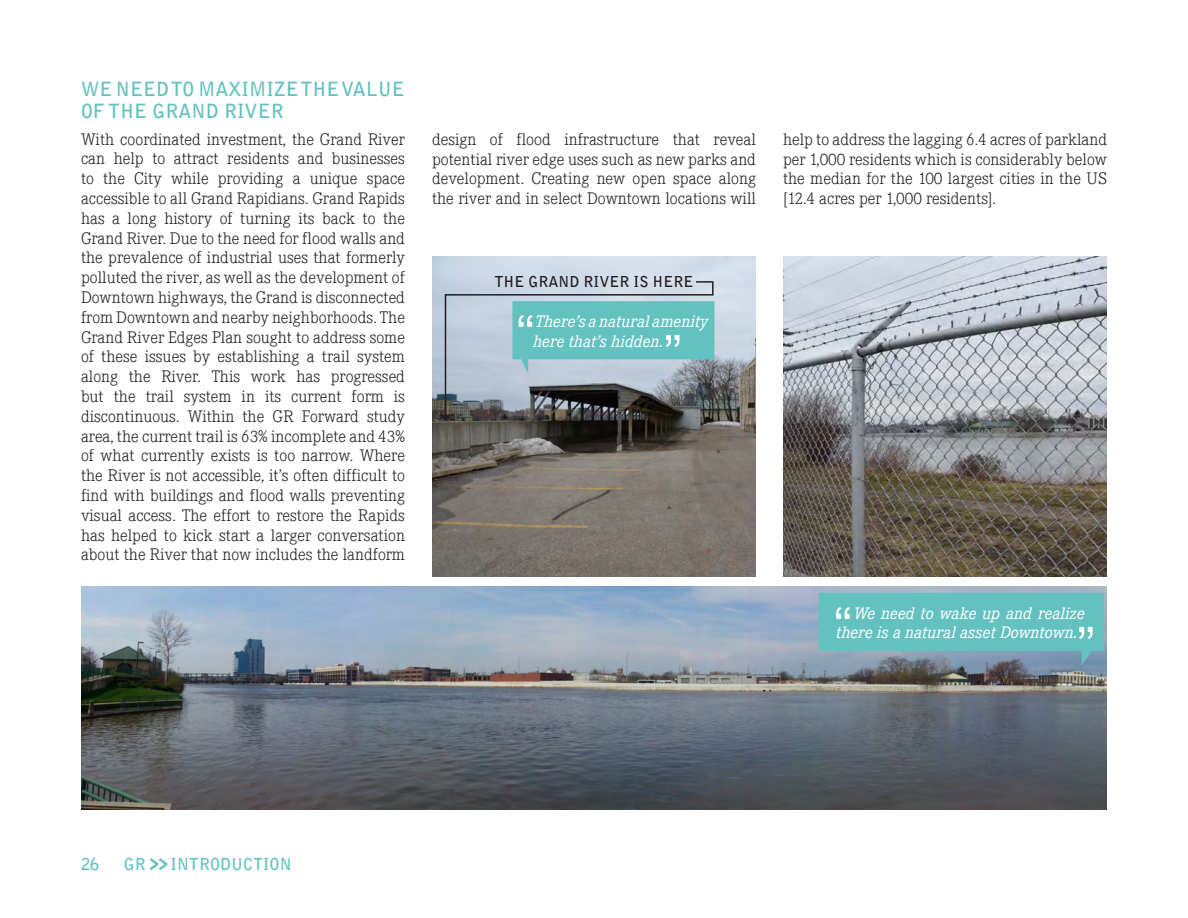
<style>
.page{position:relative;width:1188px;height:918px;background:#fff}
.page>*{position:absolute;margin:0;border:0;box-sizing:border-box;transform-origin:0 0}
.GR_subrec{font:700 19.5px/22.5px "Bell Gothic Std";color:#63c2c0}
.gr_bODY{font:300 16.5px/19.8px "Corporate EBQ";color:#231f20;text-align:justify}
.gr_bODY-2{font:italic 16.5px/19.8px "Corporate EBQ";color:#fff}
.t1{font:700 16.5px "Bell Gothic Std";color:#63c2c0}
.t2{font:700 15px "Bell Gothic Std";color:#231f20}
</style>
<div class="page">
<svg style="left:150px;top:858px;width:17px;height:12px"></svg>
<img style="left:783px;top:256px;width:324px;height:321px">
<img style="left:81px;top:586px;width:1026px;height:224px">
<img style="left:432px;top:256px;width:324px;height:321px">
<svg style="left:819px;top:593px;width:285px;height:73px;background:#6ab9bc"></svg>
<svg style="left:440px;top:280px;width:274px;height:141px;background:#87aab0"></svg>
<p class="GR_subrec" style="left:81px;top:77px;width:325px">WE NEED TO MAXIMIZE THE VALUE<br>OF THE GRAND RIVER</p>
<p class="gr_bODY" style="left:81px;top:129px;width:326px">With coordinated investment, the Grand River can help to attract residents and businesses to the City while providing a unique space accessible to all Grand Rapidians. Grand Rapids has a long history of turning its back to the Grand River. Due to the need for flood walls and the prevalence of industrial uses that formerly polluted the river, as well as the development of Downtown highways, the Grand is disconnected from Downtown and nearby neighborhoods. The Grand River Edges Plan sought to address some of these issues by establishing a trail system along the River. This work has progressed but the trail system in its current form is discontinuous. Within the GR Forward study area, the current trail is 63% incomplete and 43% of what currently exists is too narrow. Where the River is not accessible, it’s often difficult to find with buildings and flood walls preventing visual access. The effort to restore the Rapids has helped to kick start a larger conversation about the River that now includes the landform</p>
<p class="gr_bODY" style="left:432px;top:129px;width:326px">design of flood infrastructure that reveal potential river edge uses such as new parks and development. Creating new open space along the river and in select Downtown locations will</p>
<p class="gr_bODY" style="left:783px;top:129px;width:326px">help to address the lagging 6.4 acres of parkland per 1,000 residents which is considerably below the median for the 100 largest cities in the US [12.4 acres per 1,000 residents].</p>
<p class="t2" style="left:494px;top:273px;width:201px">THE GRAND RIVER IS HERE</p>
<p class="gr_bODY-2" style="left:533px;top:312px;width:177px">There’s a natural amenity here that’s hidden.</p>
<p class="t1" style="left:81px;top:854px;width:20px">26</p>
<p class="t1" style="left:124px;top:854px;width:24px">GR</p>
<p class="t1" style="left:171px;top:854px;width:122px">INTRODUCTION</p>
<p class="gr_bODY-2" style="left:836px;top:603px;width:250px;text-indent:18px">We need to wake up and realize there is a natural asset Downtown.</p>
</div>
